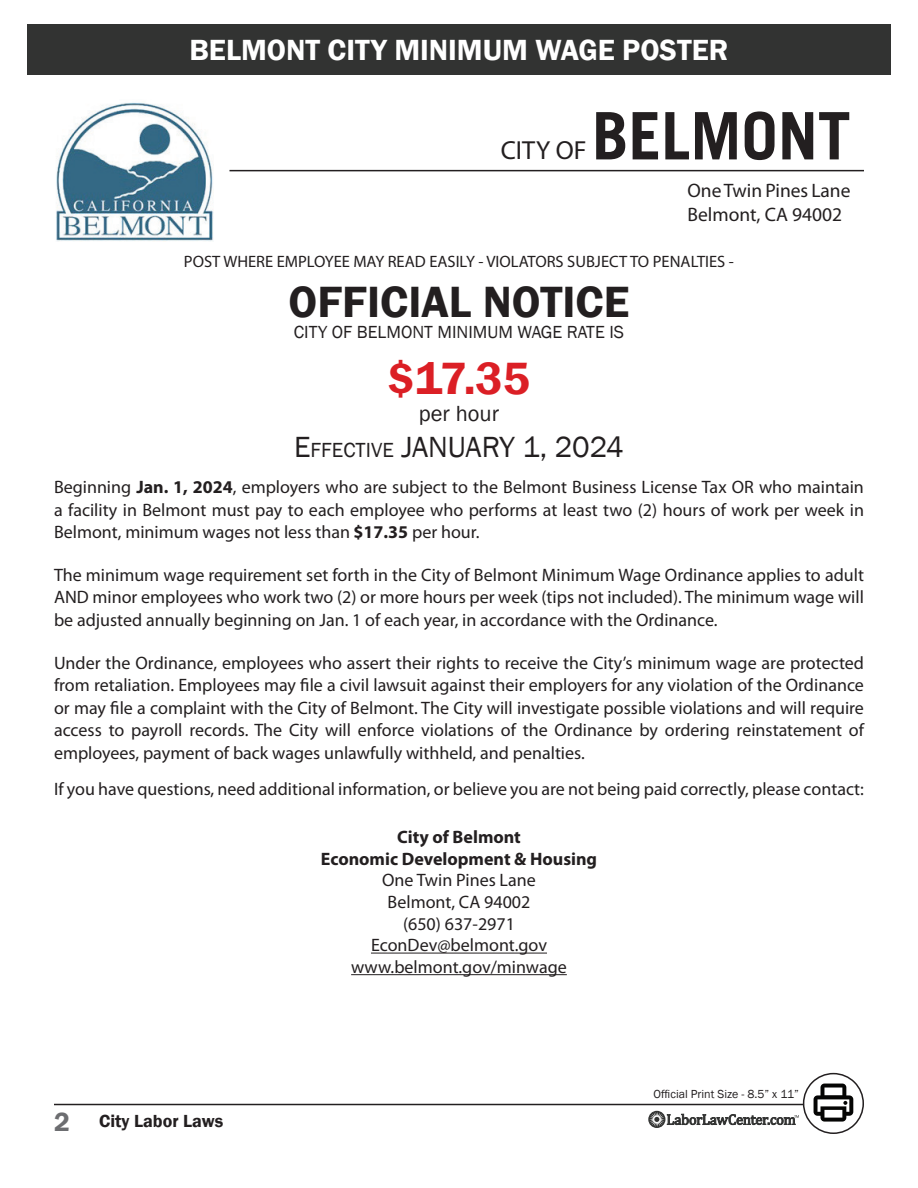
<style>
.page{position:relative;width:918px;height:1188px;background:#fff}
.page>*{position:absolute;margin:0;border:0;box-sizing:border-box;transform-origin:0 0}
.t1{font:700 65.55px "Trade Gothic LT";color:#231f20}
.t2{font:600 46.5px "Franklin Gothic";color:#db1f25}
.t3{font:600 45px "Franklin Gothic";color:#231f20}
.t4{font:600 30px "Franklin Gothic";color:#fff}
.t5{font:30px "Franklin Gothic";color:#231f20}
.t6{font:26.25px "Myriad Pro";color:#231f20}
.t7{font:22.5px "Franklin Gothic";color:#231f20}
.t8{font:19.5px "Myriad Pro";color:#231f20}
.t9{font:18px/22.5px "Myriad Pro";color:#231f20;text-align:justify}
.t10{font:700 18px "Myriad Pro";color:#231f20}
.t11{font:18px "Franklin Gothic";color:#231f20}
.t12{font:600 18px "Franklin Gothic";color:#231f20}
.t13{font:16.5px "Myriad Pro";color:#231f20}
.t14{font:12px "Franklin Gothic";color:#231f20}
.s1{font-size:21px}
.s2{font-weight:700}
.s3{font-size:27px;color:#6c6d70}
</style>
<div class="page">
<hr style="left:54px;top:1104px;width:810px;height:1px;background:#231f20">
<svg style="left:648px;top:1072px;width:216px;height:62px"></svg>
<div style="left:27px;top:24px;width:864px;height:50px;background:#323332"></div>
<hr style="left:371px;top:953px;width:176px;height:1px;background:#231f20">
<hr style="left:351px;top:974px;width:216px;height:1px;background:#231f20">
<hr style="left:230px;top:170px;width:634px;height:1px;background:#231f20">
<img style="left:56px;top:102px;width:158px;height:140px">
<p class="t4" style="left:189px;top:31px;width:541px">BELMONT CITY MINIMUM WAGE POSTER</p>
<p class="t6" style="left:501px;top:134px;width:87px">CITY OF</p>
<p class="t1" style="left:592px;top:96px;width:260px">BELMONT</p>
<p class="t8" style="left:687px;top:179px;width:165px">One Twin Pines Lane</p>
<p class="t8" style="left:687px;top:202px;width:156px">Belmont, CA 94002</p>
<p class="t13" style="left:184px;top:252px;width:552px">POST WHERE EMPLOYEE MAY READ EASILY - VIOLATORS SUBJECT TO PENALTIES -</p>
<p class="t3" style="left:289px;top:274px;width:342px">OFFICIAL NOTICE</p>
<p class="t11" style="left:294px;top:321px;width:332px">CITY OF BELMONT MINIMUM WAGE RATE IS</p>
<p class="t2" style="left:388px;top:350px;width:144px">$17.35</p>
<p class="t7" style="left:419px;top:400px;width:82px">per hour</p>
<p class="t5" style="left:294px;top:429px;width:331px">E<span class="s1">FFECTIVE</span> JANUARY 1, 2024</p>
<p class="t9" style="left:54px;top:476px;width:812px">Beginning <span class="s2">Jan. 1, 2024</span>, employers who are subject to the Belmont Business License Tax OR who maintain a facility in Belmont must pay to each employee who performs at least two (2) hours of work per week in Belmont, minimum wages not less than <span class="s2">$17.35</span> per hour.</p>
<p class="t9" style="left:54px;top:563px;width:811px">The minimum wage requirement set forth in the City of Belmont Minimum Wage Ordinance applies to adult AND minor employees who work two (2) or more hours per week (tips not included). The minimum wage will be adjusted annually beginning on Jan. 1 of each year, in accordance with the Ordinance.</p>
<p class="t9" style="left:54px;top:651px;width:812px">Under the Ordinance, employees who assert their rights to receive the City’s minimum wage are protected from retaliation. Employees may file a civil lawsuit against their employers for any violation of the Ordinance or may file a complaint with the City of Belmont. The City will investigate possible violations and will require access to payroll records. The City will enforce violations of the Ordinance by ordering reinstatement of employees, payment of back wages unlawfully withheld, and penalties.</p>
<p class="t9" style="left:54px;top:777px;width:812px">If you have questions, need additional information, or believe you are not being paid correctly, please contact:</p>
<p class="t10" style="left:397px;top:825px;width:125px">City of Belmont</p>
<p class="t10" style="left:321px;top:847px;width:278px">Economic Development &amp; Housing</p>
<p class="t9" style="left:382px;top:869px;width:155px">One Twin Pines Lane</p>
<p class="t9" style="left:388px;top:891px;width:144px">Belmont, CA 94002</p>
<p class="t9" style="left:403px;top:912px;width:113px">(650) 637-2971</p>
<p class="t9" style="left:371px;top:934px;width:178px">EconDev@belmont.gov</p>
<p class="t9" style="left:351px;top:955px;width:217px">www.belmont.gov/minwage</p>
<p class="t12" style="left:54px;top:1110px;width:171px"><span class="s3">2</span> City Labor Laws</p>
<p class="t14" style="left:653px;top:1087px;width:147px">Official Print Size - 8.5” x 11”</p>
</div>
